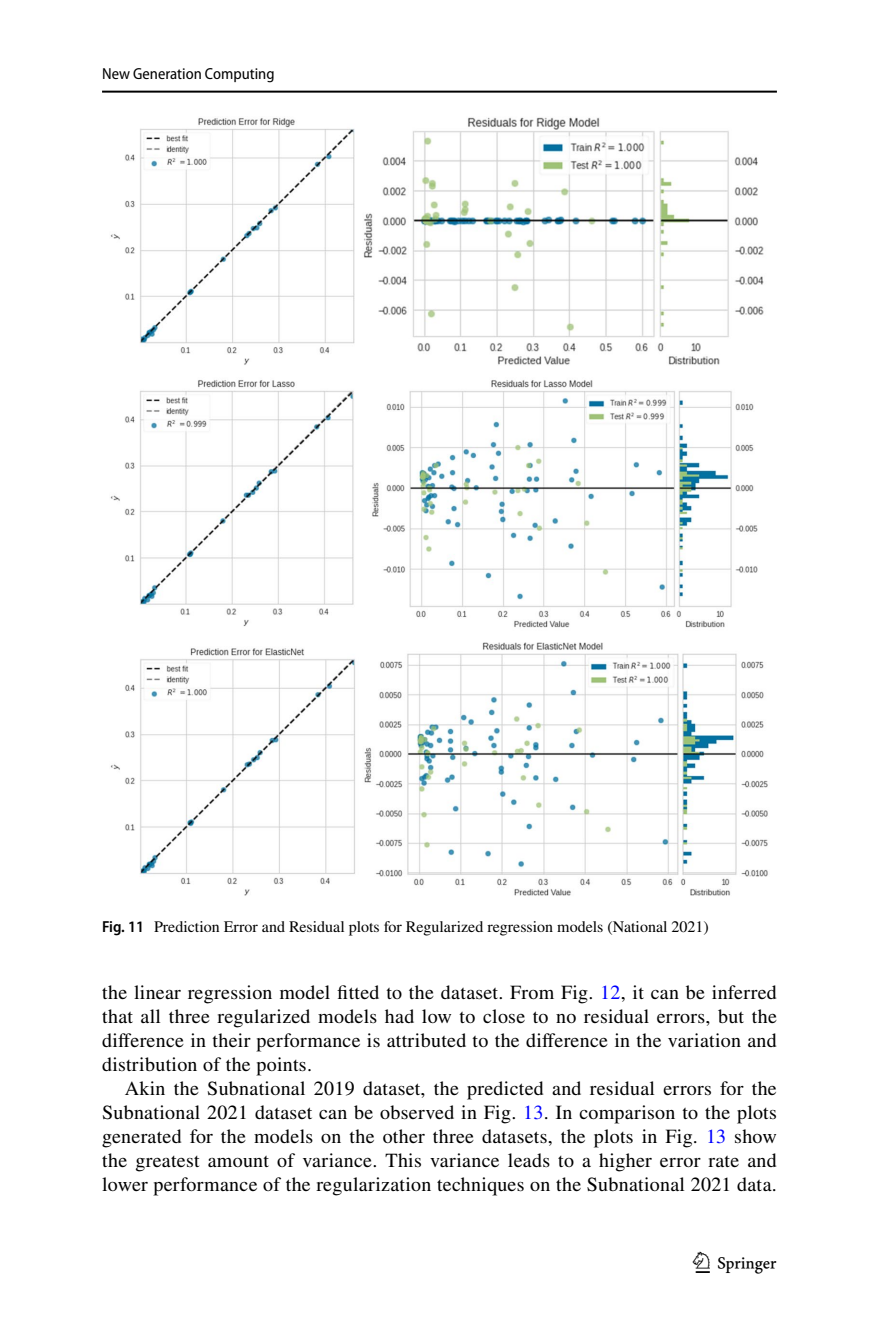
<style>
.page{position:relative;width:879px;height:1333px;background:#fff}
.page>*{position:absolute;margin:0;border:0;box-sizing:border-box;transform-origin:0 0}
.t1{font:29.8px "Springnew";color:#000}
.t2{font:20px/24px "STIX";letter-spacing:.015em;color:#000;text-align:justify}
.t3{font:16px "STIX";color:#000}
.t4{font:semi-condensed 16px "Myriad Pro";color:#000}
.s1{font-family:"Myriad Pro";font-weight:600;font-stretch:semi-condensed}
.s2{color:#00f}
</style>
<div class="page">
<hr style="left:102px;top:91px;width:675px;height:2px;background:#000">
<img style="left:110px;top:117px;width:658px;height:779px">
<p class="t4" style="left:102px;top:65px;width:174px">New Generation Computing</p>
<p class="t3" style="left:102px;top:915px;width:608px"><span class="s1">Fig. 11</span> Prediction Error and Residual plots for Regularized regression models (National 2021)</p>
<p class="t2" style="left:102px;top:981px;width:676px">the linear regression model fitted to the dataset. From Fig. <span class="s2">12</span>, it can be inferred that all three regularized models had low to close to no residual errors, but the difference in their performance is attributed to the difference in the variation and distribution of the points.</p>
<p class="t2" style="left:102px;top:1077px;width:676px;text-indent:23px">Akin the Subnational 2019 dataset, the predicted and residual errors for the Subnational 2021 dataset can be observed in Fig. <span class="s2">13</span>. In comparison to the plots generated for the models on the other three datasets, the plots in Fig. <span class="s2">13</span> show the greatest amount of variance. This variance leads to a higher error rate and lower performance of the regularization techniques on the Subnational 2021 data.</p>
<h1 class="t1" style="left:695px;top:1239px;width:83px">123</h1>
</div>
